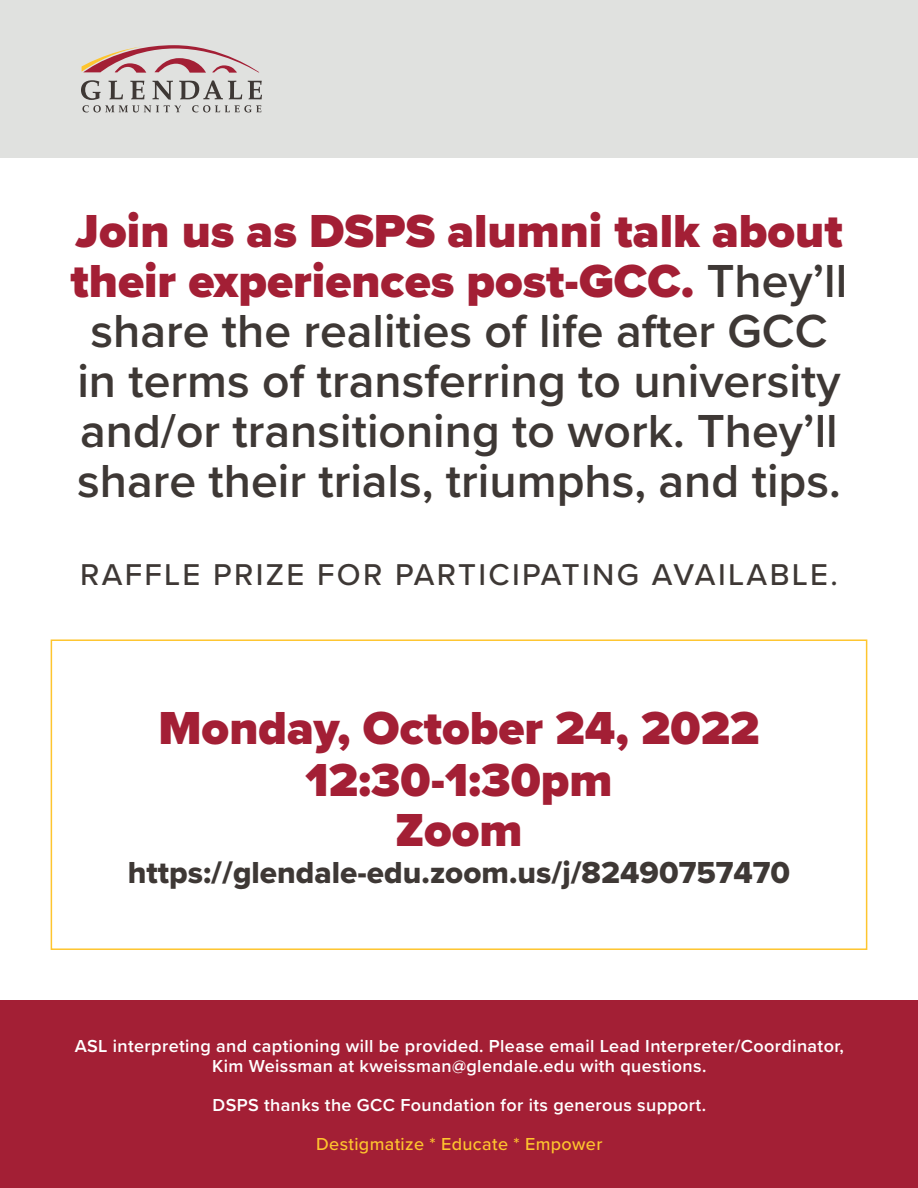
<style>
.page{position:relative;width:918px;height:1188px;background:#fff}
.page>*{position:absolute;margin:0;border:0;box-sizing:border-box;transform-origin:0 0}
.t1{font:600 48px/49.9px "Proxima Nova";color:#3e3835;text-align:center}
.t2{font:900 48px "Proxima Nova";color:#a31f35}
.t3{font:31.5px "Proxima Nova Extrabld";color:#3e3835}
.t4{font:500 31.2px "Proxima Nova";letter-spacing:.075em;color:#3e3835}
.t5{font:600 18px "Proxima Nova";letter-spacing:.02em;color:#fff}
.t6{font:500 18px "Proxima Nova";letter-spacing:.02em;color:#fec52e}
.s1{font-weight:900;color:#a31f35}
</style>
<div class="page">
<div style="left:0;top:0;width:918px;height:158px;background:#e0e1df"></div>
<svg style="left:82px;top:45px;width:177px;height:28px"></svg>
<svg style="left:81px;top:80px;width:181px;height:32px"></svg>
<div style="left:51px;top:639px;width:816px;height:311px;border:2px solid #fec52e"></div>
<div style="left:0;top:1000px;width:918px;height:188px;background:#a31f35"></div>
<p class="t1" style="left:71px;top:205px;width:778px"><span class="s1">Join us as DSPS alumni talk about their experiences post-GCC.</span> They’ll share the realities of life after GCC in terms of transferring to university and/or transitioning to work. They’ll share their trials, triumphs, and tips.</p>
<p class="t4" style="left:80px;top:551px;width:759px">RAFFLE PRIZE FOR PARTICIPATING AVAILABLE.</p>
<p class="t2" style="left:158px;top:692px;width:603px">Monday, October 24, 2022</p>
<p class="t2" style="left:306px;top:745px;width:308px">12:30-1:30pm</p>
<p class="t2" style="left:395px;top:794px;width:129px">Zoom</p>
<p class="t3" style="left:128px;top:849px;width:664px">https://glendale-edu.zoom.us/j/82490757470</p>
<p class="t5" style="left:75px;top:1033px;width:770px">ASL interpreting and captioning will be provided. Please email Lead Interpreter/Coordinator,</p>
<p class="t5" style="left:212px;top:1052px;width:496px">Kim Weissman at kweissman@glendale.edu with questions.</p>
<p class="t5" style="left:213px;top:1091px;width:495px">DSPS thanks the GCC Foundation for its generous support.</p>
<p class="t6" style="left:316px;top:1130px;width:288px">Destigmatize * Educate * Empower</p>
</div>
